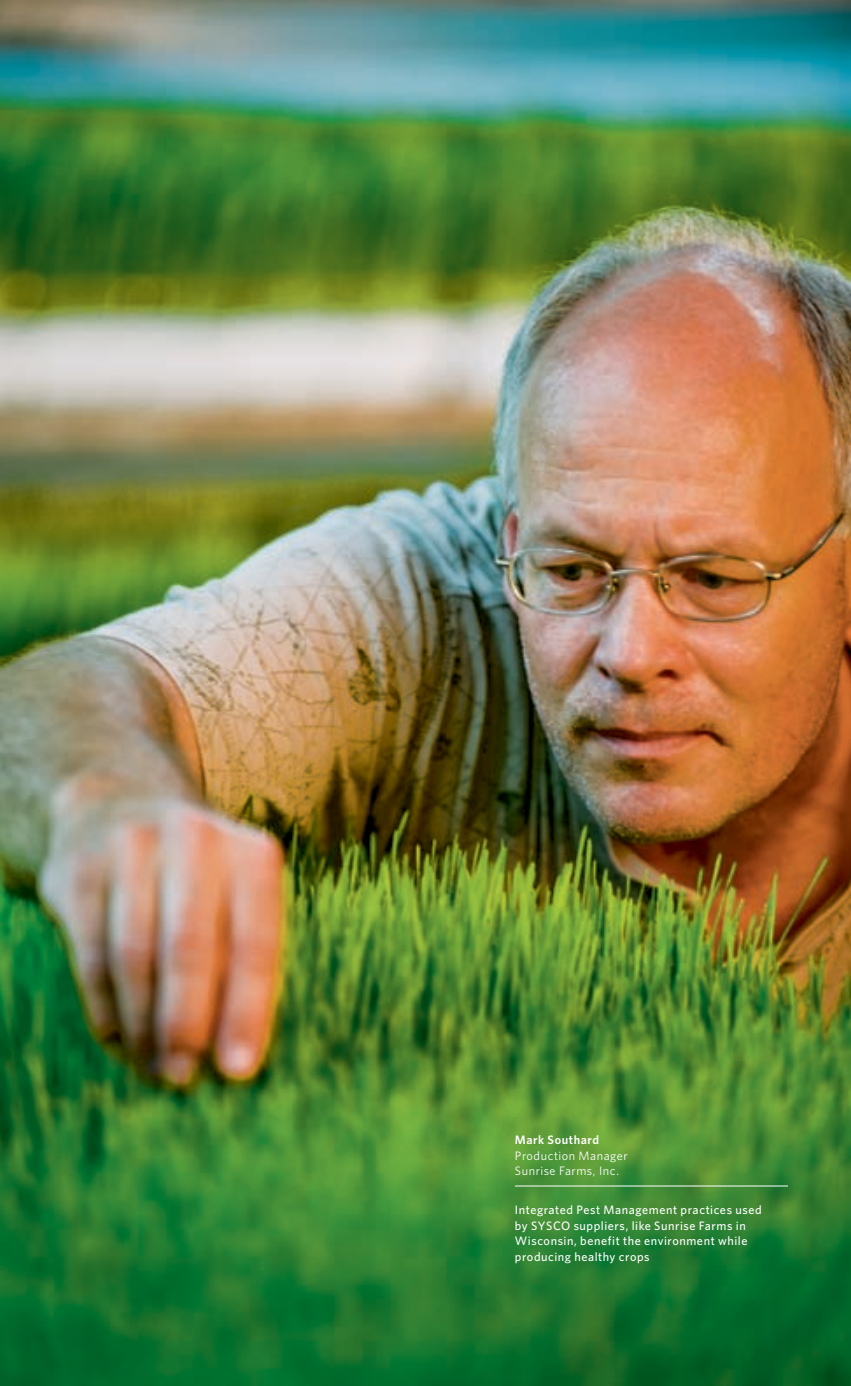
<style>
.page{position:relative;width:851px;height:1386px;background:#fff}
.page>*{position:absolute;margin:0;border:0;box-sizing:border-box;transform-origin:0 0}
.t1{font:500 12.25px/15.8px "Whitney";letter-spacing:.045em;color:#fff}
.t2{font:12.25px/15.8px "Whitney";letter-spacing:.045em;color:#fff}
.t3{font:600 12.25px "Whitney";letter-spacing:.045em;color:#fff}
</style>
<div class="page">
<img style="left:0;top:0;width:850px;height:1386px">
<hr style="left:515px;top:1186px;width:273px;height:1px;background:#fff">
<p class="t3" style="left:515px;top:1132px;width:86px">Mark Southard</p>
<p class="t2" style="left:515px;top:1147px;width:114px">Production Manager<br>Sunrise Farms, Inc.</p>
<p class="t1" style="left:515px;top:1201px;width:248px">Integrated Pest Management practices used by SYSCO suppliers, like Sunrise Farms in Wisconsin, benefit the environment while producing healthy crops</p>
</div>
